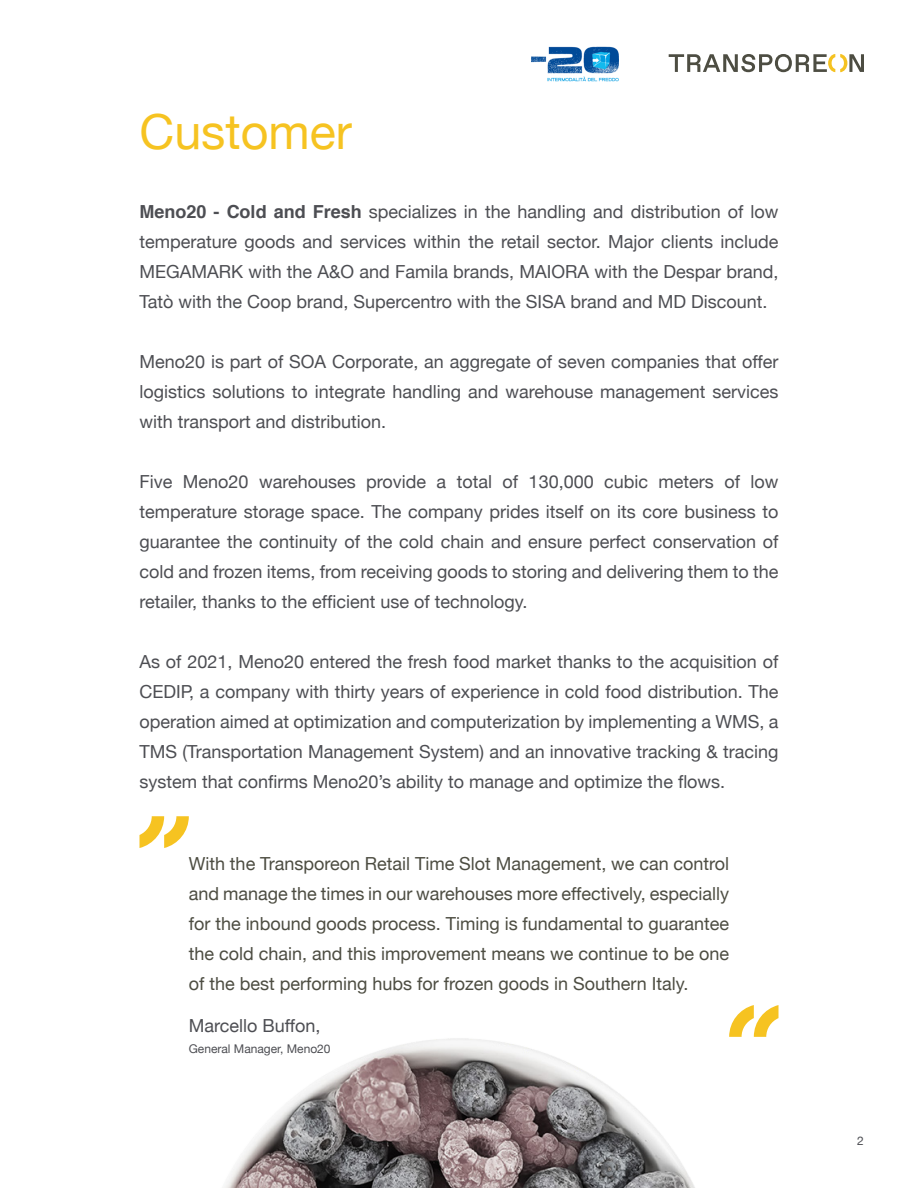
<style>
.page{position:relative;width:918px;height:1188px;background:#fff}
.page>*{position:absolute;margin:0;border:0;box-sizing:border-box;transform-origin:0 0}
.Headline{font:48.3px "Helvetica Neue";color:#f6c321}
.Body{font:18px/30px "Helvetica Neue";color:#4d4e53;text-align:justify}
.Body-2{font:18px/30px "Helvetica Neue";color:#4d4d42;text-align:justify}
.Body-3{font:12px "Helvetica Neue";color:#4d4e53}
.s1{font-family:"Helvetica";font-weight:700}
</style>
<div class="page">
<svg style="left:669px;top:54px;width:195px;height:18px"></svg>
<svg style="left:140px;top:816px;width:49px;height:32px"></svg>
<svg style="left:729px;top:1005px;width:49px;height:32px"></svg>
<img style="left:531px;top:46px;width:88px;height:36px">
<img style="left:224px;top:1038px;width:471px;height:150px">
<p class="Headline" style="left:140px;top:103px;width:214px">Customer</p>
<p class="Body" style="left:140px;top:196px;width:641px"><span class="s1">Meno20 - Cold and Fresh</span> specializes in the handling and distribution of low temperature goods and services within the retail sector. Major clients include MEGAMARK with the A&amp;O and Famila brands, MAIORA with the Despar brand, Tatò with the Coop brand, Supercentro with the SISA brand and MD Discount.</p>
<p class="Body" style="left:140px;top:346px;width:641px">Meno20 is part of SOA Corporate, an aggregate of seven companies that offer logistics solutions to integrate handling and warehouse management services with transport and distribution.</p>
<p class="Body" style="left:140px;top:466px;width:641px">Five Meno20 warehouses provide a total of 130,000 cubic meters of low temperature storage space. The company prides itself on its core business to guarantee the continuity of the cold chain and ensure perfect conservation of cold and frozen items, from receiving goods to storing and delivering them to the retailer, thanks to the efficient use of technology.</p>
<p class="Body" style="left:140px;top:646px;width:640px">As of 2021, Meno20 entered the fresh food market thanks to the acquisition of CEDIP, a company with thirty years of experience in cold food distribution. The operation aimed at optimization and computerization by implementing a WMS, a TMS (Transportation Management System) and an innovative tracking &amp; tracing system that confirms Meno20’s ability to manage and optimize the flows.</p>
<p class="Body-2" style="left:189px;top:849px;width:542px">With the Transporeon Retail Time Slot Management, we can control and manage the times in our warehouses more effectively, especially for the inbound goods process. Timing is fundamental to guarantee the cold chain, and this improvement means we continue to be one of the best performing hubs for frozen goods in Southern Italy.</p>
<p class="Body" style="left:189px;top:1011px;width:133px">Marcello Buffon,</p>
<p class="Body-3" style="left:189px;top:1042px;width:143px">General Manager, Meno20</p>
<p class="Body-3" style="left:857px;top:1134px;width:8px">2</p>
</div>
